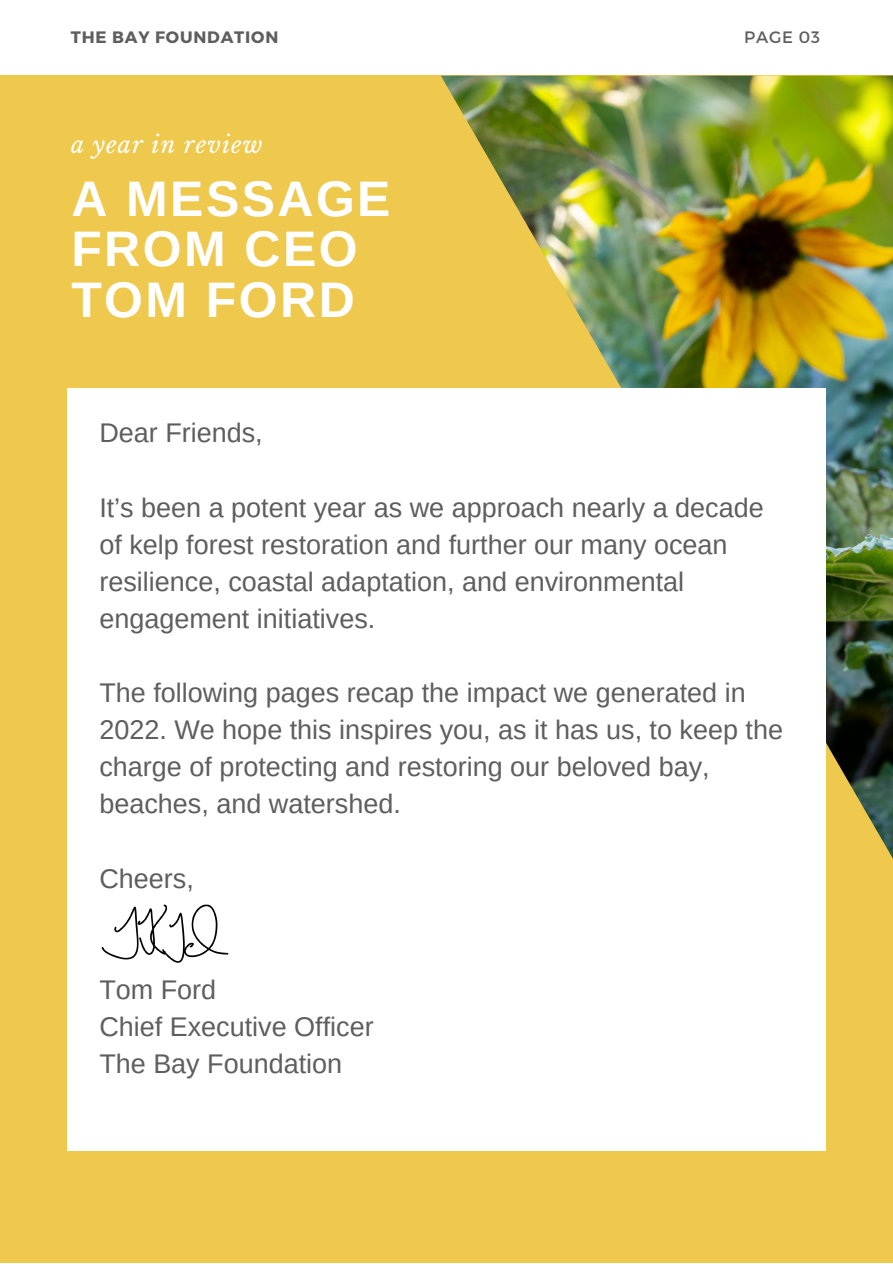
<style>
.page{position:relative;width:893px;height:1264px;background:#fff}
.page>*{position:absolute;margin:0;border:0;box-sizing:border-box;transform-origin:0 0}
.t1{font:700 49.95px/50.6px "Arimo";letter-spacing:.05em;color:#fff}
.t2{font:27px/37px "Arimo";color:#5e5e5e}
.t3{font:italic 23.1px "Libre Baskerville";letter-spacing:.05em;color:#fff}
.t4{font:700 16.5px "Montserrat";letter-spacing:.05em;color:#5e5e5e}
.t5{font:16.5px "Montserrat";letter-spacing:.05em;color:#5e5e5e}
</style>
<div class="page">
<div style="left:0;top:0;width:892px;height:1262px;background:#eec94d"></div>
<div style="left:0;top:0;width:892px;height:74px;background:#fff"></div>
<img style="left:441px;top:76px;width:451px;height:800px">
<div style="left:67px;top:388px;width:758px;height:762px;background:#fff"></div>
<img style="left:101px;top:904px;width:128px;height:59px">
<p class="t4" style="left:71px;top:27px;width:209px">THE BAY FOUNDATION</p>
<p class="t5" style="left:744px;top:27px;width:78px">PAGE 03</p>
<p class="t3" style="left:71px;top:131px;width:193px">a year in review</p>
<h1 class="t1" style="left:71px;top:173px;width:321px">A MESSAGE<br>FROM CEO<br>TOM FORD</h1>
<p class="t2" style="left:99px;top:414px;width:165px">Dear Friends,</p>
<p class="t2" style="left:99px;top:488px;width:665px">It’s been a potent year as we approach nearly a decade of kelp forest restoration and further our many ocean resilience, coastal adaptation, and environmental engagement initiatives.</p>
<p class="t2" style="left:99px;top:674px;width:685px">The following pages recap the impact we generated in 2022. We hope this inspires you, as it has us, to keep the charge of protecting and restoring our beloved bay, beaches, and watershed.</p>
<p class="t2" style="left:99px;top:859px;width:96px">Cheers,</p>
<p class="t2" style="left:99px;top:971px;width:276px">Tom Ford<br>Chief Executive Officer<br>The Bay Foundation</p>
</div>
